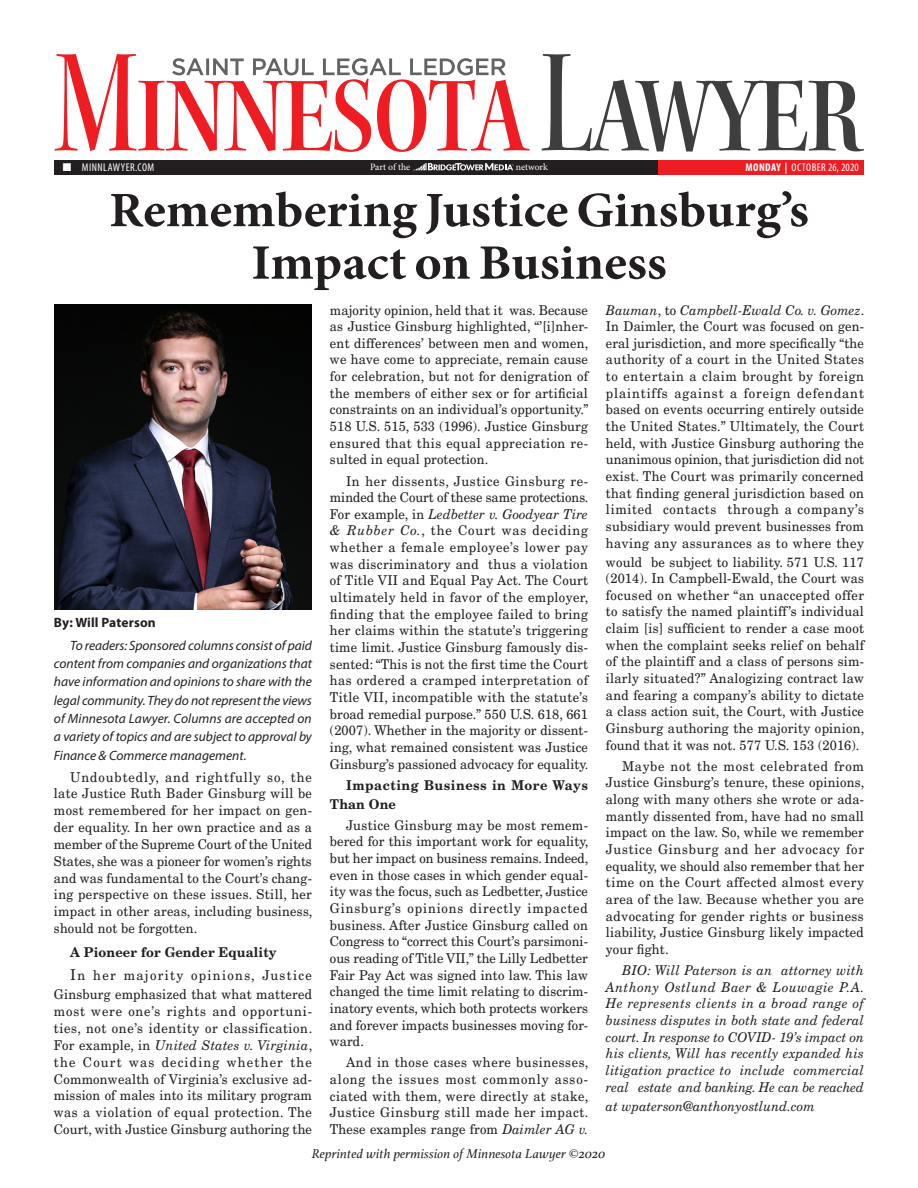
<style>
.page{position:relative;width:918px;height:1188px;background:#fff}
.page>*{position:absolute;margin:0;border:0;box-sizing:border-box;transform-origin:0 0}
.EM_Main_Headline{font:700 49.5px "Minion Pro";color:#231f20;scale:1.05 1}
.Body_text{font:13.5px/16.6px "New Century Schlbk LT Std";letter-spacing:.015em;color:#231f20;text-align:justify;scale:.95 1}
.Body_text-2{font:italic 13.5px/16.6px "New Century Schlbk LT Std";letter-spacing:.01em;color:#231f20;text-align:justify;scale:.95 1}
.Body_text-3{font:italic 13.5px/18.5px "Myriad Pro";color:#231f20;text-align:justify}
.t1{font:italic 13.5px "Athelas";letter-spacing:.01em;color:#231f20}
.Body_text-4{font:700 13.5px/18.9px "New Century Schlbk LT Std";letter-spacing:.04em;color:#231f20;scale:.95 1}
.Body_text-5{font:700 13.5px "New Century Schlbk LT Std";letter-spacing:.01em;color:#231f20;scale:.95 1}
.Body_text-6{font:700 13.5px "Myriad Pro";letter-spacing:.01em;color:#231f20}
.t2{font:condensed 11.25px "Myriad Pro";letter-spacing:.04em;color:#fff}
.t3{font:9.75px "Minion Pro";letter-spacing:-.005em;color:#fff}
.s1{font-weight:700}
.s2{font-size:15px}
.s3{font-style:italic}
</style>
<div class="page">
<svg style="left:55px;top:54px;width:475px;height:98px"></svg>
<div style="left:54px;top:160px;width:810px;height:15px;background:#231f20"></div>
<div style="left:658px;top:160px;width:206px;height:15px;background:#ee1d23"></div>
<svg style="left:414px;top:163px;width:100px;height:7px"></svg>
<svg style="left:542px;top:54px;width:322px;height:98px"></svg>
<svg style="left:172px;top:58px;width:334px;height:17px"></svg>
<img style="left:54px;top:305px;width:258px;height:305px">
<p class="t2" style="left:63px;top:161px;width:93px">■ MINNLAWYER.COM</p>
<p class="t3" style="left:370px;top:161px;width:42px">Part of the</p>
<p class="t3" style="left:516px;top:161px;width:34px">network</p>
<p class="t2" style="left:746px;top:161px;width:115px"><span class="s1">MONDAY |</span> OCTOBER 26, 2020</p>
<p class="EM_Main_Headline" style="left:109px;top:175px;width:668px">Remembering Justice Ginsburg’s</p>
<p class="EM_Main_Headline" style="left:251px;top:228px;width:397px">Impact on Business</p>
<p class="Body_text-6" style="left:54px;top:613px;width:103px">By: Will Paterson</p>
<p class="Body_text-3" style="left:54px;top:636px;width:260px;text-indent:16px">To readers: Sponsored columns consist of paid content from companies and organizations that have information and opinions to share with the legal community. They do not represent the views of Minnesota Lawyer. Columns are accepted on a variety of topics and are subject to approval by Finance &amp; Commerce management.</p>
<p class="Body_text" style="left:54px;top:768px;width:274px;text-indent:16px">Undoubtedly, and rightfully so, the late Justice Ruth Bader Ginsburg will be most remembered for her impact on gen&shy;der equality. In her own practice and as a member of the Supreme Court of the United States, she was a pioneer for women’s rights and was fundamental to the Court’s chang&shy;ing perspective on these issues. Still, her impact in other areas, including business, should not be forgotten.</p>
<p class="Body_text-5" style="left:70px;top:943px;width:219px">A Pioneer for Gender Equality</p>
<p class="Body_text" style="left:54px;top:966px;width:273px;line-height:19px;text-align:right"><span class="s2">I</span>n her majority opinions, Justice<br>Ginsburg emphasized that what mattered</p>
<p class="Body_text" style="left:54px;top:1003px;width:274px">most were one’s rights and opportuni&shy;ties, not one’s identity or classification.<br>For example, in <span class="s3">United States v. Virginia</span>, the Court was deciding whether the Commonwealth of Virginia’s exclusive ad&shy;mission of males into its military program was a violation of equal protection. The Court, with Justice Ginsburg authoring the</p>
<p class="Body_text" style="left:330px;top:301px;width:274px">majority opinion, held that it was. Because as Justice Ginsburg highlighted, “’[i]nher&shy;ent differences’ between men and women, we have come to appreciate, remain cause for celebration, but not for denigration of the members of either sex or for artificial constraints on an individual’s opportunity.” 518 U.S. 515, 533 (1996). Justice Ginsburg ensured that this equal appreciation re&shy;sulted in equal protection.</p>
<p class="Body_text" style="left:330px;top:472px;width:274px;text-indent:16px">In her dissents, Justice Ginsburg re&shy;minded the Court of these same protections.<br>For example, in <span class="s3">Ledbetter v. Goodyear Tire &amp; Rubber Co.</span>, the Court was deciding whether a female employee’s lower pay was discriminatory and thus a violation of Title VII and Equal Pay Act. The Court ultimately held in favor of the employer, finding that the employee failed to bring her claims within the statute’s triggering time limit. Justice Ginsburg famously dis&shy;sented: “This is not the first time the Court has ordered a cramped interpretation of Title VII, incompatible with the statute’s broad remedial purpose.” 550 U.S. 618, 661 (2007). Whether in the majority or dissent&shy;ing, what remained consistent was Justice Ginsburg’s passioned advocacy for equality.</p>
<p class="Body_text-4" style="left:330px;top:775px;width:273px;text-indent:16px">Impacting Business in More Ways<br>Than One</p>
<p class="Body_text" style="left:330px;top:817px;width:274px;text-indent:16px">Justice Ginsburg may be most remem&shy;bered for this important work for equality, but her impact on business remains. Indeed, even in those cases in which gender equal&shy;ity was the focus, such as Ledbetter, Justice Ginsburg’s opinions directly impacted business. After Justice Ginsburg called on Congress to “correct this Court’s parsimoni&shy;ous reading of Title VII,” the Lilly Ledbetter Fair Pay Act was signed into law. This law changed the time limit relating to discrim&shy;inatory events, which both protects workers and forever impacts businesses moving for&shy;ward.</p>
<p class="Body_text" style="left:330px;top:1054px;width:274px;text-indent:16px">And in those cases where businesses, along the issues most commonly asso&shy;ciated with them, were directly at stake, Justice Ginsburg still made her impact.<br>These examples range from <span class="s3">Daimler AG v.</span></p>
<p class="Body_text" style="left:606px;top:301px;width:274px"><span class="s3">Bauman</span>, to <span class="s3">Campbell-Ewald Co. v. Gomez</span>.<br>In Daimler, the Court was focused on gen&shy;eral jurisdiction, and more specifically “the authority of a court in the United States to entertain a claim brought by foreign plaintiffs against a foreign defendant based on events occurring entirely outside the United States.” Ultimately, the Court held, with Justice Ginsburg authoring the unanimous opinion, that jurisdiction did not exist. The Court was primarily concerned that finding general jurisdiction based on limited contacts through a company’s subsidiary would prevent businesses from having any assurances as to where they</p>
<p class="Body_text" style="left:606px;top:553px;width:274px">would be subject to liability. 571 U.S. 117 (2014). In Campbell-Ewald, the Court was focused on whether “an unaccepted offer to satisfy the named plaintiff’s individual claim [is] sufficient to render a case moot when the complaint seeks relief on behalf of the plaintiff and a class of persons sim&shy;ilarly situated?” Analogizing contract law and fearing a company’s ability to dictate a class action suit, the Court, with Justice Ginsburg authoring the majority opinion, found that it was not. 577 U.S. 153 (2016).</p>
<p class="Body_text" style="left:606px;top:758px;width:274px;text-indent:16px">Maybe not the most celebrated from Justice Ginsburg’s tenure, these opinions, along with many others she wrote or ada&shy;mantly dissented from, have had no small impact on the law. So, while we remember Justice Ginsburg and her advocacy for equality, we should also remember that her time on the Court affected almost every area of the law. Because whether you are advocating for gender rights or business liability, Justice Ginsburg likely impacted your fight.</p>
<p class="Body_text-2" style="left:606px;top:962px;width:273px;text-indent:16px">BIO: Will Paterson is an attorney with Anthony Ostlund Baer &amp; Louwagie P.A.<br>He represents clients in a broad range of business disputes in both state and federal court. In response to COVID- 19’s impact on his clients, Will has recently expanded his litigation practice to include commercial real estate and banking. He can be reached</p>
<p class="Body_text-2" style="left:606px;top:1097px;width:221px">at wpaterson@anthonyostlund.com</p>
<p class="t1" style="left:312px;top:1143px;width:295px">Reprinted with permission of Minnesota Lawyer ©2020</p>
</div>
